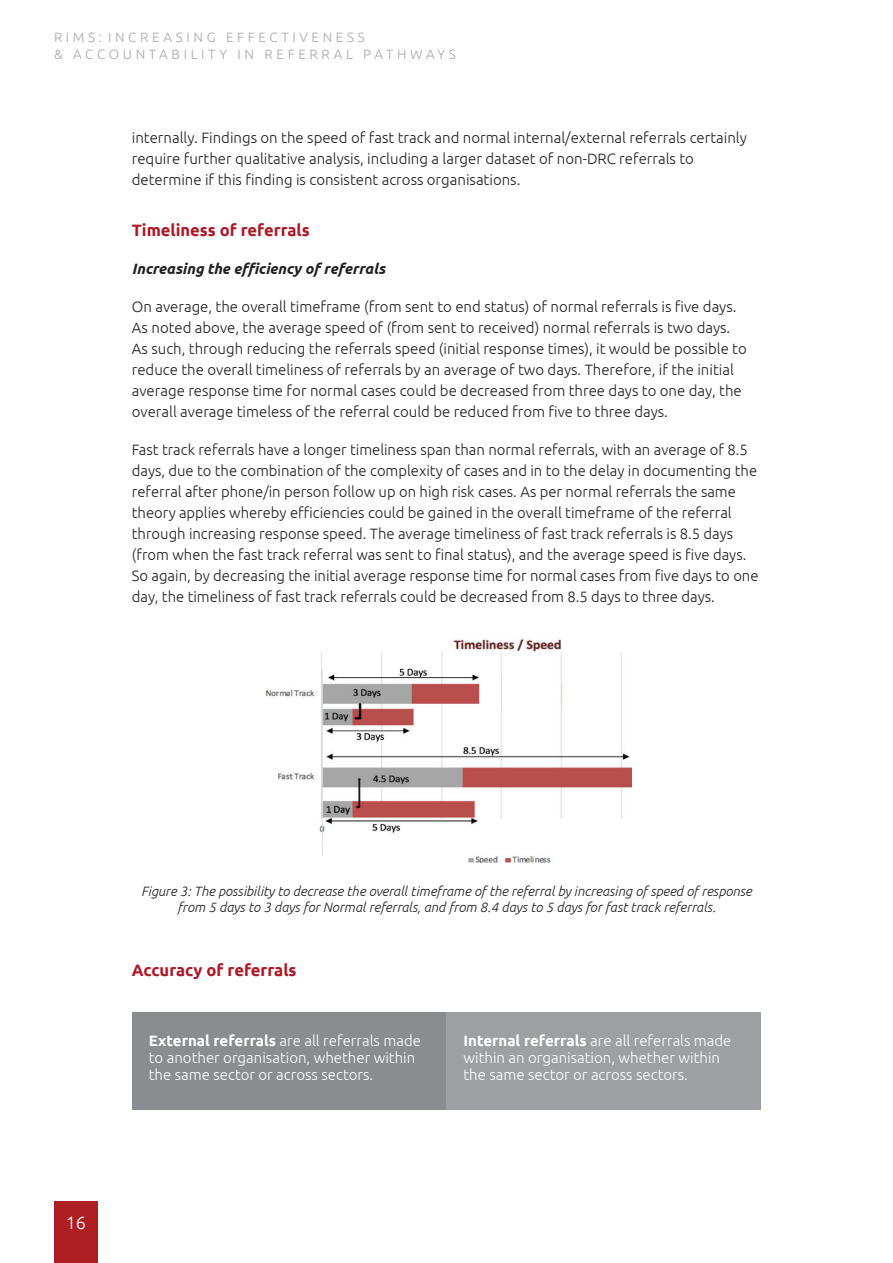
<style>
.page{position:relative;width:893px;height:1263px;background:#fff}
.page>*{position:absolute;margin:0;border:0;box-sizing:border-box;transform-origin:0 0}
.t1{font:300 18px "Ubuntu";color:#fff}
.t2{font:700 16.5px "Ubuntu";color:#ad1926}
.t3{font:300 15px/21px "Ubuntu";color:#231f20}
.t4{font:300 15px/17.2px "Ubuntu";color:#fff}
.t5{font:italic 700 15px "Ubuntu";color:#231f20}
.t6{font:italic 300 13.5px/16.2px "Ubuntu";color:#231f20;text-align:center}
.t7{font:300 13.5px/16.2px "Ubuntu";letter-spacing:.27em;color:#a8a9a8}
.s1{font-weight:700}
</style>
<div class="page">
<div style="left:54px;top:1201px;width:44px;height:62px;background:#ae1f23"></div>
<img style="left:265px;top:639px;width:367px;height:223px">
<div style="left:132px;top:1012px;width:314px;height:97px;background:#8a8c8f"></div>
<div style="left:446px;top:1012px;width:315px;height:97px;background:#9d9fa2"></div>
<p class="t7" style="left:54px;top:29px;width:403px">RIMS: INCREASING EFFECTIVENESS<br>&amp; ACCOUNTABILITY IN REFERRAL PATHWAYS</p>
<p class="t3" style="left:132px;top:127px;width:616px">internally. Findings on the speed of fast track and normal internal/external referrals certainly require further qualitative analysis, including a larger dataset of non-DRC referrals to determine if this finding is consistent across organisations.</p>
<p class="t2" style="left:132px;top:220px;width:180px">Timeliness of referrals</p>
<p class="t5" style="left:132px;top:260px;width:255px">Increasing the efficiency of referrals</p>
<p class="t3" style="left:132px;top:296px;width:616px">On average, the overall timeframe (from sent to end status) of normal referrals is five days.<br>As noted above, the average speed of (from sent to received) normal referrals is two days.<br>As such, through reducing the referrals speed (initial response times), it would be possible to reduce the overall timeliness of referrals by an average of two days. Therefore, if the initial average response time for normal cases could be decreased from three days to one day, the overall average timeless of the referral could be reduced from five to three days.</p>
<p class="t3" style="left:132px;top:439px;width:628px">Fast track referrals have a longer timeliness span than normal referrals, with an average of 8.5 days, due to the combination of the complexity of cases and in to the delay in documenting the referral after phone/in person follow up on high risk cases. As per normal referrals the same theory applies whereby efficiencies could be gained in the overall timeframe of the referral through increasing response speed. The average timeliness of fast track referrals is 8.5 days (from when the fast track referral was sent to final status), and the average speed is five days.<br>So again, by decreasing the initial average response time for normal cases from five days to one day, the timeliness of fast track referrals could be decreased from 8.5 days to three days.</p>
<p class="t6" style="left:141px;top:882px;width:612px">Figure 3: The possibility to decrease the overall timeframe of the referral by increasing of speed of response from 5 days to 3 days for Normal referrals, and from 8.4 days to 5 days for fast track referrals.</p>
<p class="t2" style="left:132px;top:960px;width:166px">Accuracy of referrals</p>
<p class="t1" style="left:66px;top:1212px;width:22px">16</p>
<p class="t4" style="left:149px;top:1032px;width:274px"><span class="s1">External referrals</span> are all referrals made to another organisation, whether within the same sector or across sectors.</p>
<p class="t4" style="left:463px;top:1032px;width:269px"><span class="s1">Internal referrals</span> are all referrals made within an organisation, whether within the same sector or across sectors.</p>
</div>
